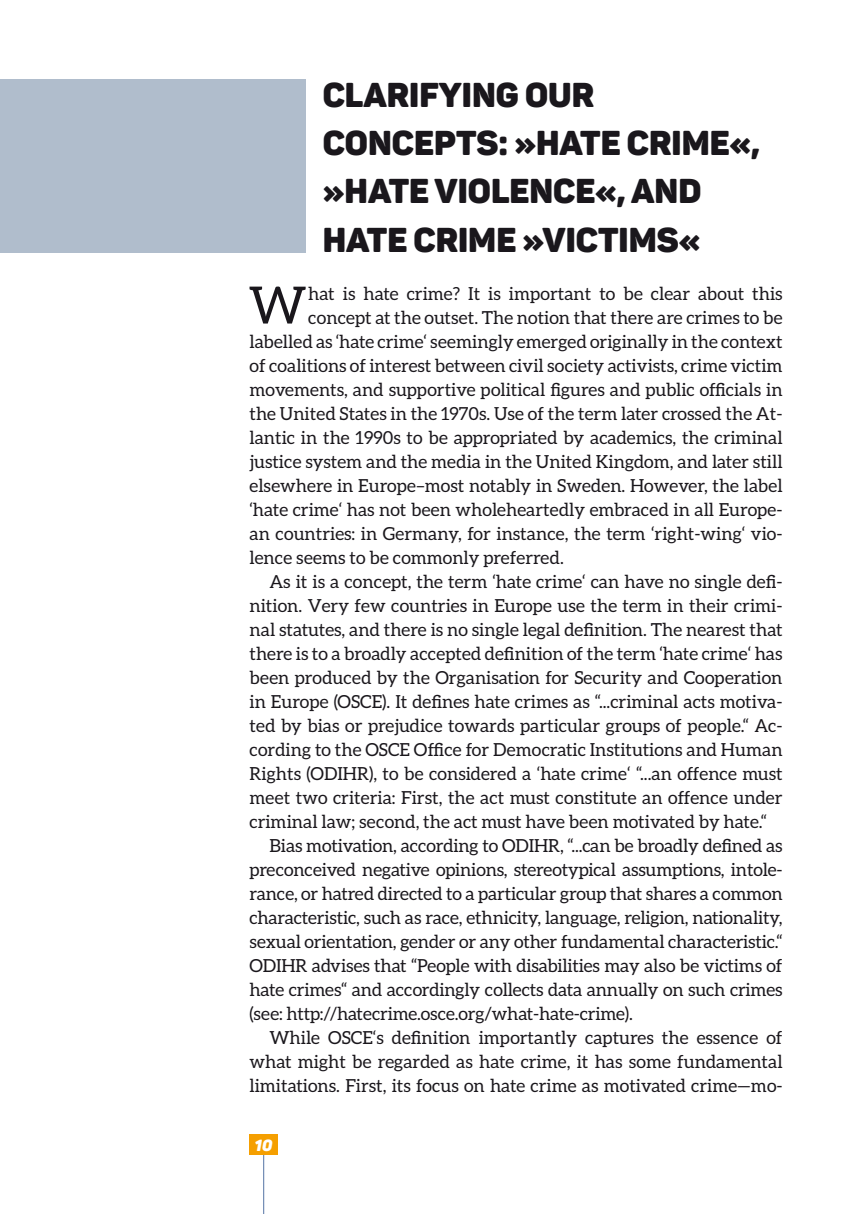
<style>
.page{position:relative;width:862px;height:1214px;background:#fff}
.page>*{position:absolute;margin:0;border:0;box-sizing:border-box;transform-origin:0 0}
.t1{font:51.4px "Aleo";color:#1a171c}
.t2{font:34px/48px "Panton Black Caps";color:#1a171c}
.t3{font:18px "Aleo";color:#1a171c}
.t4{font:16px "Panton Blackitalic Caps";color:#fff}
</style>
<div class="page">
<hr style="left:263px;top:1151px;width:1px;height:62px;background:#5474a4">
<div style="left:249px;top:1134px;width:29px;height:21px;background:#f59f00"></div>
<div style="left:0;top:79px;width:306px;height:173px;background:#b0bdcc"></div>
<h2 class="t2" style="left:323px;top:71px;width:439px">CLARIFYING OUR<br>CONCEPTS: »HATE CRIME«, »HATE VIOLENCE«, AND<br>HATE CRIME »VICTIMS«</h2>
<h1 class="t1" style="left:249px;top:276px;width:59px">W</h1>
<p class="t3" style="left:308px;top:283px;width:476px">hat is hate crime? It is important to be clear about this</p>
<p class="t3" style="left:308px;top:307px;width:476px">concept at the outset. The notion that there are crimes to be</p>
<p class="t3" style="left:249px;top:331px;width:534px">labelled as ‘hate crime‘ seemingly emerged originally in the context</p>
<p class="t3" style="left:249px;top:355px;width:534px">of coalitions of interest between civil society activists, crime victim</p>
<p class="t3" style="left:249px;top:379px;width:534px">movements, and supportive political figures and public officials in</p>
<p class="t3" style="left:249px;top:403px;width:534px">the United States in the 1970s. Use of the term later crossed the At-</p>
<p class="t3" style="left:249px;top:427px;width:534px">lantic in the 1990s to be appropriated by academics, the criminal</p>
<p class="t3" style="left:249px;top:451px;width:534px">justice system and the media in the United Kingdom, and later still</p>
<p class="t3" style="left:249px;top:475px;width:534px">elsewhere in Europe–most notably in Sweden. However, the label</p>
<p class="t3" style="left:249px;top:499px;width:534px">‘hate crime‘ has not been wholeheartedly embraced in all Europe-</p>
<p class="t3" style="left:249px;top:523px;width:534px">an countries: in Germany, for instance, the term ‘right-wing‘ vio-</p>
<p class="t3" style="left:249px;top:547px;width:316px">lence seems to be commonly preferred.</p>
<p class="t3" style="left:269px;top:571px;width:515px">As it is a concept, the term ‘hate crime‘ can have no single defi-</p>
<p class="t3" style="left:249px;top:595px;width:534px">nition. Very few countries in Europe use the term in their crimi-</p>
<p class="t3" style="left:249px;top:619px;width:534px">nal statutes, and there is no single legal definition. The nearest that</p>
<p class="t3" style="left:249px;top:643px;width:534px">there is to a broadly accepted definition of the term ‘hate crime‘ has</p>
<p class="t3" style="left:249px;top:667px;width:534px">been produced by the Organisation for Security and Cooperation</p>
<p class="t3" style="left:249px;top:691px;width:534px">in Europe (OSCE). It defines hate crimes as “...criminal acts motiva-</p>
<p class="t3" style="left:249px;top:715px;width:534px">ted by bias or prejudice towards particular groups of people.“ Ac-</p>
<p class="t3" style="left:249px;top:739px;width:534px">cording to the OSCE Office for Democratic Institutions and Human</p>
<p class="t3" style="left:249px;top:763px;width:534px">Rights (ODIHR), to be considered a ‘hate crime‘ “...an offence must</p>
<p class="t3" style="left:249px;top:787px;width:534px">meet two criteria: First, the act must constitute an offence under</p>
<p class="t3" style="left:249px;top:811px;width:519px">criminal law; second, the act must have been motivated by hate.“</p>
<p class="t3" style="left:269px;top:835px;width:515px">Bias motivation, according to ODIHR, “...can be broadly defined as</p>
<p class="t3" style="left:249px;top:859px;width:534px">preconceived negative opinions, stereotypical assumptions, intole-</p>
<p class="t3" style="left:249px;top:883px;width:534px">rance, or hatred directed to a particular group that shares a common</p>
<p class="t3" style="left:249px;top:907px;width:534px">characteristic, such as race, ethnicity, language, religion, nationality,</p>
<p class="t3" style="left:249px;top:931px;width:534px">sexual orientation, gender or any other fundamental characteristic.“</p>
<p class="t3" style="left:249px;top:955px;width:534px">ODIHR advises that “People with disabilities may also be victims of</p>
<p class="t3" style="left:249px;top:979px;width:534px">hate crimes“ and accordingly collects data annually on such crimes</p>
<p class="t3" style="left:249px;top:1003px;width:385px">(see: http://hatecrime.osce.org/what-hate-crime).</p>
<p class="t3" style="left:269px;top:1027px;width:515px">While OSCE‘s definition importantly captures the essence of</p>
<p class="t3" style="left:249px;top:1051px;width:534px">what might be regarded as hate crime, it has some fundamental</p>
<p class="t3" style="left:249px;top:1075px;width:534px">limitations. First, its focus on hate crime as motivated crime—mo-</p>
<p class="t4" style="left:255px;top:1134px;width:19px">10</p>
</div>
